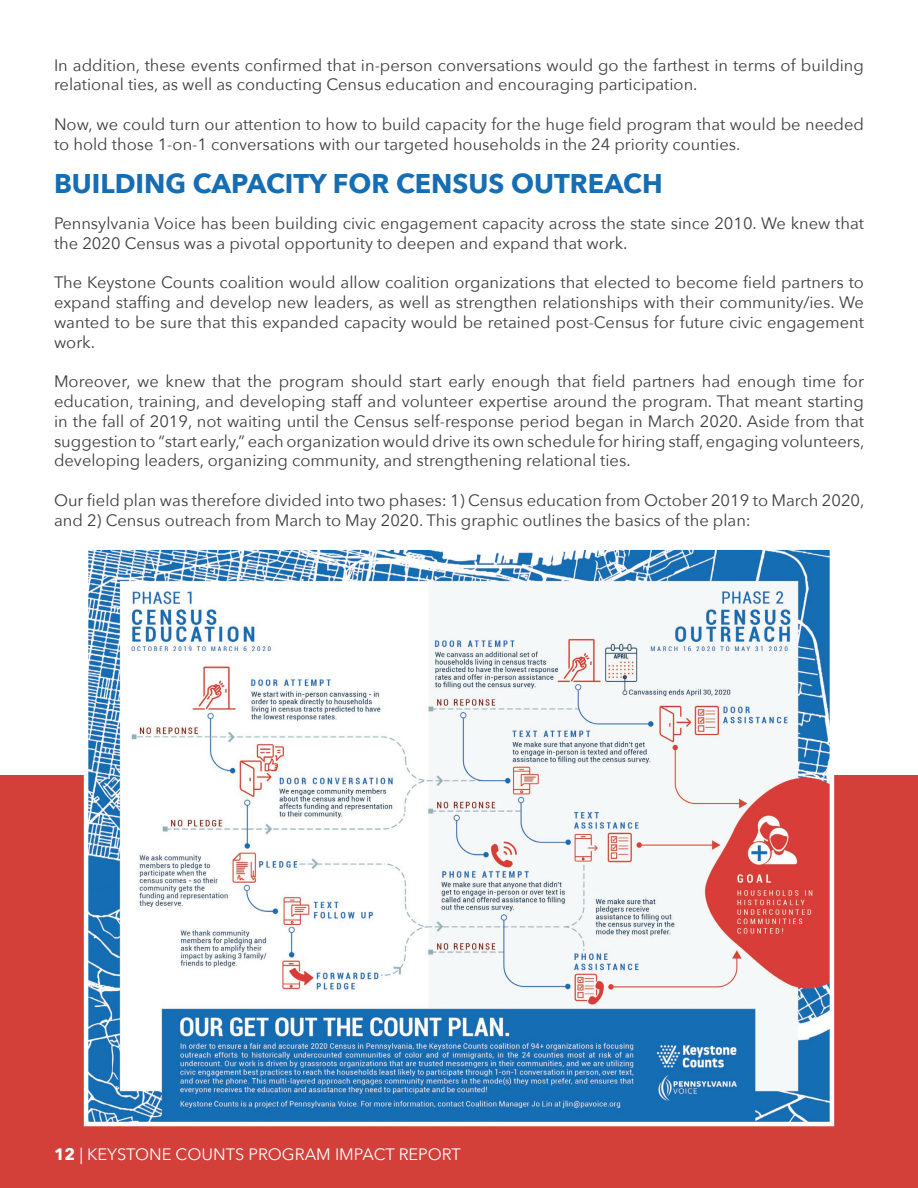
<style>
.page{position:relative;width:918px;height:1188px;background:#fff}
.page>*{position:absolute;margin:0;border:0;box-sizing:border-box;transform-origin:0 0}
.t1{font:700 27px "Avenir Next";color:#176db2}
.t2{font:16.5px/19.8px "Avenir Next";color:#3e3e3f}
.t3{font:16.5px "Avenir Next";color:#fff}
.s1{font-weight:700}
.s2{font-family:"Minion Pro"}
</style>
<div class="page">
<div style="left:0;top:775px;width:918px;height:413px;background:#d3403a"></div>
<img style="left:89px;top:550px;width:740px;height:571px">
<div style="left:84px;top:545px;width:750px;height:581px;border:4px solid #fff"></div>
<p class="t2" style="left:54px;top:54px;width:812px">In addition, these events confirmed that in-person conversations would go the farthest in terms of building relational ties, as well as conducting Census education and encouraging participation.</p>
<p class="t2" style="left:54px;top:114px;width:812px">Now, we could turn our attention to how to build capacity for the huge field program that would be needed to hold those 1-on-1 conversations with our targeted households in the 24 priority counties.</p>
<h1 class="t1" style="left:54px;top:160px;width:610px">BUILDING CAPACITY FOR CENSUS OUTREACH</h1>
<p class="t2" style="left:54px;top:212px;width:811px">Pennsylvania Voice has been building civic engagement capacity across the state since 2010. We knew that the 2020 Census was a pivotal opportunity to deepen and expand that work.</p>
<p class="t2" style="left:54px;top:272px;width:812px;text-align:justify">The Keystone Counts coalition would allow coalition organizations that elected to become field partners to expand staffing and develop new leaders, as well as strengthen relationships with their community/ies. We wanted to be sure that this expanded capacity would be retained post-Census for future civic engagement work.</p>
<p class="t2" style="left:54px;top:371px;width:812px;text-align:justify">Moreover, we knew that the program should start early enough that field partners had enough time for education, training, and developing staff and volunteer expertise around the program. That meant starting in the fall of 2019, not waiting until the Census self-response period began in March 2020. Aside from that suggestion to “start early,” each organization would drive its own schedule for hiring staff, engaging volunteers, developing leaders, organizing community, and strengthening relational ties.</p>
<p class="t2" style="left:54px;top:490px;width:812px">Our field plan was therefore divided into two phases: 1) Census education from October 2019 to March 2020, and 2) Census outreach from March to May 2020. This graphic outlines the basics of the plan:</p>
<p class="t3" style="left:54px;top:1140px;width:409px"><span class="s1">12</span> <span class="s2">|</span> KEYSTONE COUNTS PROGRAM IMPACT REPORT</p>
</div>
